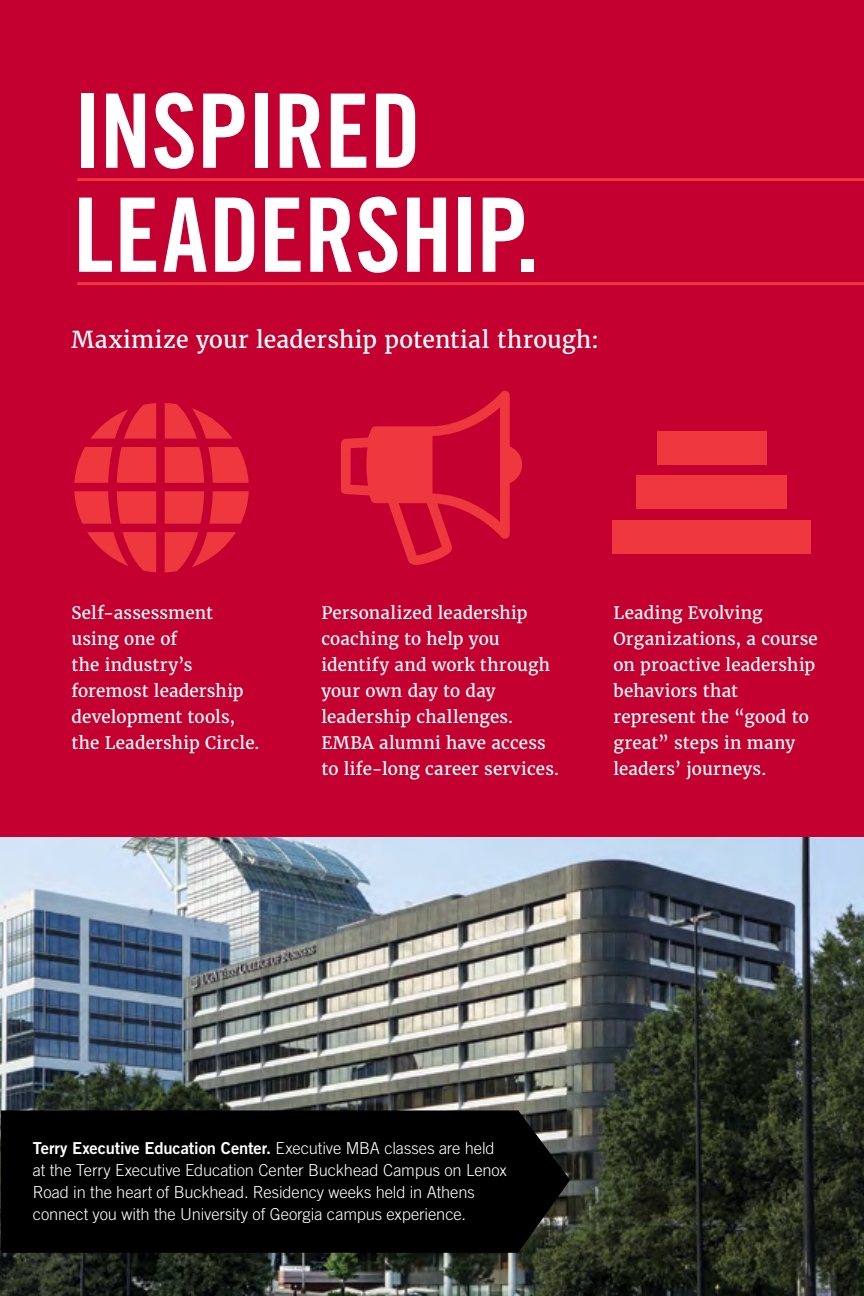
<style>
.page{position:relative;width:864px;height:1296px;background:#c3002f}
.page>*{position:absolute;margin:0;border:0;box-sizing:border-box;transform-origin:0 0}
.t1{font:102.8px/104px "Trade Gothic Bold Cond Twenty";letter-spacing:-.01em;color:#fff}
.t2{font:23px "Merriweather";letter-spacing:.01em;color:#fff}
.t3{font:17px/26px "Merriweather";letter-spacing:.01em;color:#fff}
.t4{font:300 16.4px/22px "Trade Gothic";letter-spacing:-.005em;color:#fff}
.t5{font:16.4px "Trade Gothic Bold Two";letter-spacing:-.01em;color:#fff}
.s1{font-family:"Trade Gothic";font-weight:300}
</style>
<div class="page">
<img style="left:0;top:838px;width:864px;height:458px">
<hr style="left:77px;top:178px;width:787px;height:3px;background:#ef373e">
<hr style="left:77px;top:282px;width:787px;height:3px;background:#ef373e">
<svg style="left:165px;top:403px;width:68px;height:36px"></svg>
<svg style="left:165px;top:447px;width:84px;height:36px;background:#e82e3b"></svg>
<svg style="left:87px;top:532px;width:69px;height:40px"></svg>
<svg style="left:165px;top:532px;width:71px;height:40px"></svg>
<svg style="left:74px;top:491px;width:82px;height:33px;background:#e72e3b"></svg>
<svg style="left:165px;top:491px;width:84px;height:33px;background:#e82e3b"></svg>
<svg style="left:90px;top:403px;width:66px;height:36px"></svg>
<svg style="left:74px;top:447px;width:82px;height:36px"></svg>
<svg style="left:341px;top:391px;width:181px;height:174px"></svg>
<div style="left:613px;top:520px;width:198px;height:33px;background:#ef373e"></div>
<div style="left:637px;top:476px;width:150px;height:33px;background:#ef373e"></div>
<div style="left:657px;top:432px;width:110px;height:33px;background:#ef373e"></div>
<div style="left:1px;top:1110px;width:569px;height:143px;background:#000"></div>
<h1 class="t1" style="left:73px;top:78px;width:467px">INSPIRED<br>LEADERSHIP.</h1>
<h2 class="t2" style="left:71px;top:324px;width:529px">Maximize your leadership potential through:</h2>
<p class="t3" style="left:71px;top:600px;width:190px">Self-assessment using one of<br>the industry’s foremost leadership development tools, the Leadership Circle.</p>
<p class="t3" style="left:321px;top:600px;width:239px">Personalized leadership coaching to help you identify and work through your own day to day leadership challenges.<br>EMBA alumni have access to life-long career services.</p>
<p class="t3" style="left:613px;top:600px;width:206px">Leading Evolving<br>Organizations, a course on proactive leadership behaviors that represent the “good to great” steps in many leaders’ journeys.</p>
<p class="t5" style="left:33px;top:1138px;width:463px">Terry Executive Education Center. <span class="s1">Executive MBA classes are held</span></p>
<p class="t4" style="left:33px;top:1159px;width:476px">at the Terry Executive Education Center Buckhead Campus on Lenox<br>Road in the heart of Buckhead. Residency weeks held in Athens connect you with the University of Georgia campus experience.</p>
</div>
